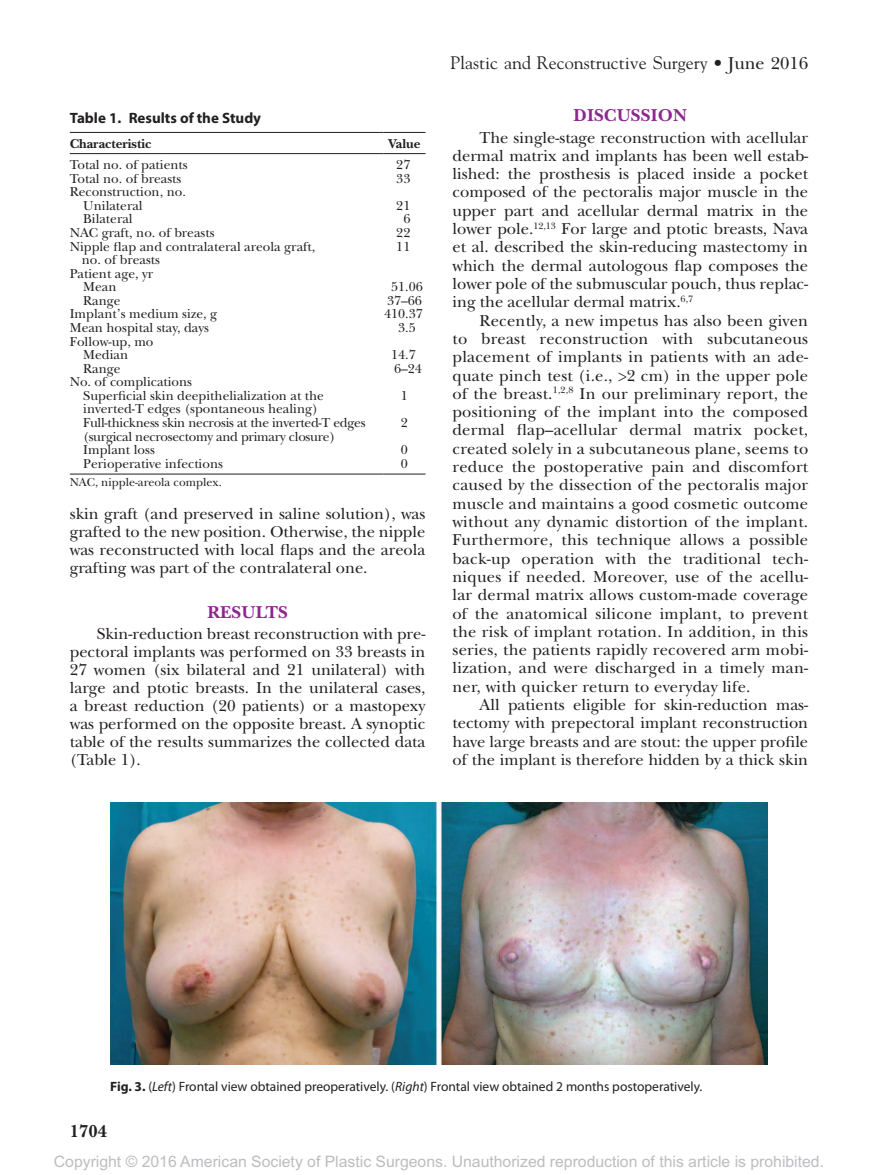
<style>
.page{position:relative;width:878px;height:1175px;background:#fff}
.page>*{position:absolute;margin:0;border:0;box-sizing:border-box;transform-origin:0 0}
.t1{font:18px "Goudy";color:#231f20}
.t2{font:700 18px "New Baskerville";letter-spacing:.01em;color:#8d278f}
.t3{font:700 18px "New Baskerville";color:#231f20}
.t4{font:16.5px/18.3px "New Baskerville";color:#231f20;text-align:justify}
.t5{font:15.75px "Arial MT Std";color:#bcbdc0}
.t6{font:700 15px "Myriad Pro";color:#231f20}
.t7{font:13.5px/13.6px "New Baskerville";color:#231f20}
.t8{font:13.5px "Myriad Pro";color:#231f20}
.t9{font:13.5px/13.5px "New Baskerville";letter-spacing:-.02em;color:#231f20}
.t10{font:700 13.5px "New Baskerville";color:#231f20}
.t11{font:12px "New Baskerville";color:#231f20}
.s1{font-family:"New Baskerville"}
.s2{font-weight:700}
.s3{font-style:italic}
</style>
<div class="page">
<hr style="left:70px;top:132px;width:313px;height:1px;background:#231f20">
<hr style="left:383px;top:132px;width:42px;height:1px;background:#231f20">
<hr style="left:70px;top:153px;width:313px;height:1px;background:#231f20">
<hr style="left:383px;top:153px;width:42px;height:1px;background:#231f20">
<hr style="left:70px;top:473px;width:313px;height:1px;background:#231f20">
<hr style="left:383px;top:473px;width:42px;height:1px;background:#231f20">
<img style="left:110px;top:802px;width:657px;height:262px">
<p class="t6" style="left:70px;top:108px;width:193px">Table 1. Results of the Study</p>
<p class="t10" style="left:70px;top:135px;width:83px">Characteristic</p>
<p class="t10" style="left:388px;top:135px;width:34px">Value</p>
<p class="t7" style="left:70px;top:158px;width:119px">Total no. of patients</p>
<p class="t7" style="left:396px;top:158px;width:16px">27</p>
<p class="t7" style="left:70px;top:171px;width:113px">Total no. of breasts</p>
<p class="t7" style="left:396px;top:171px;width:16px">33</p>
<p class="t7" style="left:83px;top:185px;width:104px;text-indent:-14px">Reconstruction, no.<br>Unilateral</p>
<p class="t7" style="left:396px;top:199px;width:16px">21</p>
<p class="t7" style="left:83px;top:212px;width:51px">Bilateral</p>
<p class="t7" style="left:403px;top:212px;width:9px">6</p>
<p class="t7" style="left:70px;top:226px;width:146px">NAC graft, no. of breasts</p>
<p class="t7" style="left:396px;top:226px;width:16px">22</p>
<p class="t7" style="left:82px;top:239px;width:235px;text-indent:-12px">Nipple flap and contralateral areola graft, no. of breasts</p>
<p class="t7" style="left:396px;top:239px;width:16px">11</p>
<p class="t7" style="left:83px;top:266px;width:71px;text-indent:-14px">Patient age, yr<br>Mean</p>
<p class="t7" style="left:391px;top:280px;width:33px">51.06</p>
<p class="t7" style="left:83px;top:294px;width:39px">Range</p>
<p class="t7" style="left:387px;top:294px;width:36px">37–66</p>
<p class="t7" style="left:70px;top:307px;width:149px">Implant’s medium size, g</p>
<p class="t7" style="left:384px;top:307px;width:40px">410.37</p>
<p class="t7" style="left:70px;top:321px;width:141px">Mean hospital stay, days</p>
<p class="t7" style="left:398px;top:321px;width:19px">3.5</p>
<p class="t7" style="left:83px;top:334px;width:72px;text-indent:-14px">Follow-up, mo<br>Median</p>
<p class="t7" style="left:391px;top:348px;width:26px">14.7</p>
<p class="t7" style="left:83px;top:362px;width:39px">Range</p>
<p class="t7" style="left:394px;top:362px;width:29px">6–24</p>
<p class="t7" style="left:83px;top:375px;width:242px;text-indent:-14px">No. of complications<br>Superficial skin deepithelialization at the inverted-T edges (spontaneous healing)</p>
<p class="t7" style="left:401px;top:389px;width:9px">1</p>
<p class="t9" style="left:83px;top:416px;width:284px">Full-thickness skin necrosis at the inverted-T edges (surgical necrosectomy and primary closure)</p>
<p class="t7" style="left:401px;top:416px;width:9px">2</p>
<p class="t7" style="left:83px;top:443px;width:73px">Implant loss</p>
<p class="t7" style="left:401px;top:443px;width:9px">0</p>
<p class="t7" style="left:83px;top:456px;width:141px">Perioperative infections</p>
<p class="t7" style="left:401px;top:456px;width:9px">0</p>
<p class="t11" style="left:70px;top:475px;width:153px">NAC, nipple-areola complex.</p>
<p class="t4" style="left:70px;top:504px;width:357px">skin graft (and preserved in saline solution), was grafted to the new position. Otherwise, the nipple was reconstructed with local flaps and the areola grafting was part of the contralateral one.</p>
<p class="t2" style="left:207px;top:601px;width:82px">RESULTS</p>
<p class="t4" style="left:70px;top:624px;width:357px;text-indent:27px">Skin-reduction breast reconstruction with pre&shy;pectoral implants was performed on 33 breasts in 27 women (six bilateral and 21 unilateral) with large and ptotic breasts. In the unilateral cases, a breast reduction (20 patients) or a mastopexy was performed on the opposite breast. A synoptic table of the results summarizes the collected data (Table 1).</p>
<p class="t1" style="left:450px;top:51px;width:359px">Plastic and Reconstructive Surgery <span class="s1">• June 2016</span></p>
<p class="t2" style="left:573px;top:105px;width:115px">DISCUSSION</p>
<p class="t4" style="left:452px;top:128px;width:357px;text-indent:27px">The single-stage reconstruction with acellular dermal matrix and implants has been well estab&shy;lished: the prosthesis is placed inside a pocket composed of the pectoralis major muscle in the upper part and acellular dermal matrix in the lower pole.<sup>12,13</sup> For large and ptotic breasts, Nava et al. described the skin-reducing mastectomy in which the dermal autologous flap composes the lower pole of the submuscular pouch, thus replac&shy;ing the acellular dermal matrix.<sup>6,7</sup></p>
<p class="t4" style="left:452px;top:311px;width:357px;text-indent:27px">Recently, a new impetus has also been given to breast reconstruction with subcutaneous placement of implants in patients with an ade&shy;quate pinch test (i.e., &gt;2 cm) in the upper pole of the breast.<sup>1,2,8</sup> In our preliminary report, the positioning of the implant into the composed dermal flap–acellular dermal matrix pocket, created solely in a subcutaneous plane, seems to reduce the postoperative pain and discomfort caused by the dissection of the pectoralis major muscle and maintains a good cosmetic outcome without any dynamic distortion of the implant.<br>Furthermore, this technique allows a possible back-up operation with the traditional tech&shy;niques if needed. Moreover, use of the acellu&shy;lar dermal matrix allows custom-made coverage of the anatomical silicone implant, to prevent the risk of implant rotation. In addition, in this series, the patients rapidly recovered arm mobi&shy;lization, and were discharged in a timely man&shy;ner, with quicker return to everyday life.</p>
<p class="t4" style="left:452px;top:695px;width:357px;text-indent:27px">All patients eligible for skin-reduction mas&shy;tectomy with prepectoral implant reconstruction have large breasts and are stout: the upper profile of the implant is therefore hidden by a thick skin</p>
<p class="t8" style="left:110px;top:1077px;width:593px"><span class="s2">Fig. 3.</span> (<span class="s3">Left</span>) Frontal view obtained preoperatively. (<span class="s3">Right</span>) Frontal view obtained 2 months postoperatively.</p>
<p class="t3" style="left:70px;top:1120px;width:39px">1704</p>
<p class="t5" style="left:54px;top:1152px;width:771px">Copyright © 2016 American Society of Plastic Surgeons. Unauthorized reproduction of this article is prohibited.</p>
</div>
